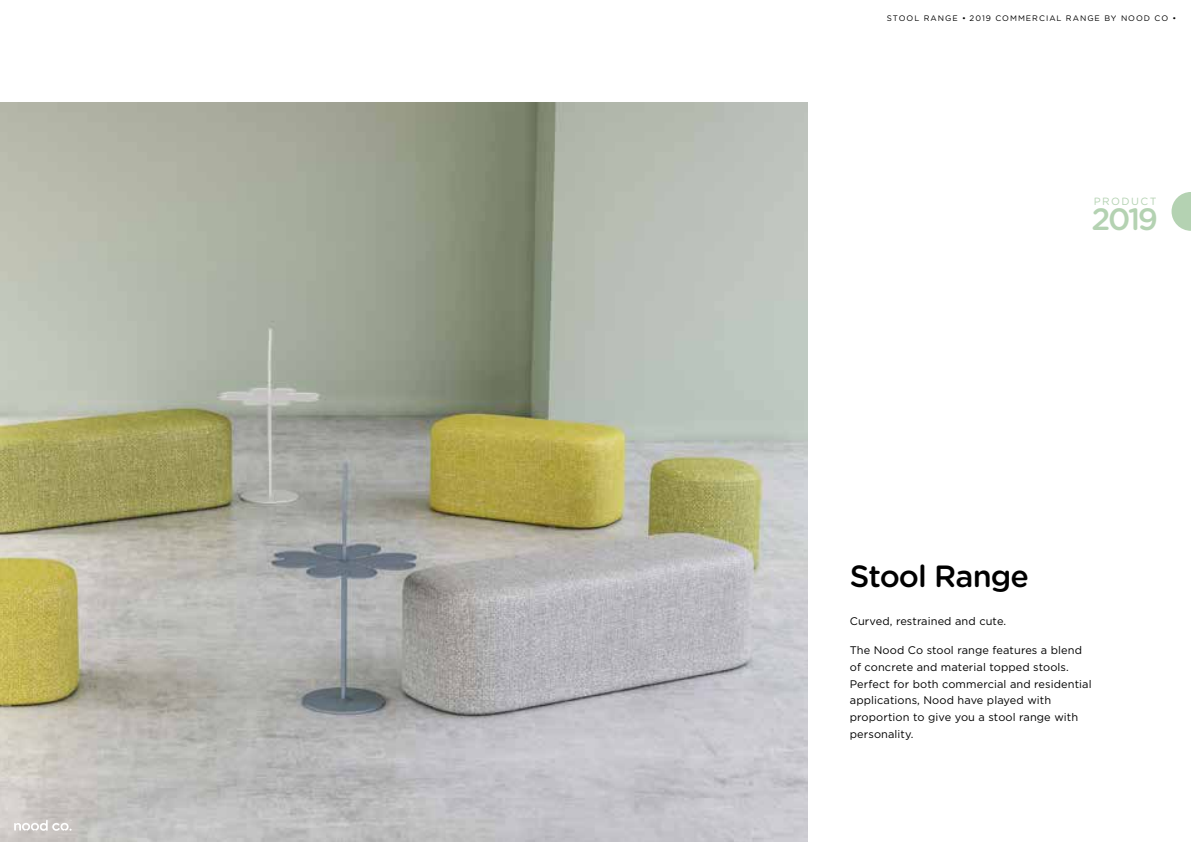
<style>
.page{position:relative;width:1191px;height:842px;background:#fff}
.page>*{position:absolute;margin:0;border:0;box-sizing:border-box;transform-origin:0 0}
.t1{font:500 30.8px "Gotham Rounded";color:#b4d2b2}
.t2{font:500 30.7px "Gotham Rounded";letter-spacing:-.03em;color:#000}
.t3{font:11px/17px "Gotham";letter-spacing:.01em;color:#000}
.t4{font:10.5px "Gotham Rounded";letter-spacing:.14em;color:#b4d2b2}
.t5{font:8px "Gotham Rounded";letter-spacing:.125em;color:#000}
</style>
<div class="page">
<svg style="left:1171px;top:192px;width:20px;height:39px"></svg>
<img style="left:0;top:102px;width:808px;height:740px">
<svg style="left:14px;top:820px;width:58px;height:11px"></svg>
<p class="t5" style="left:887px;top:12px;width:291px">STOOL RANGE • 2019 COMMERCIAL RANGE BY NOOD CO •</p>
<p class="t4" style="left:1093px;top:194px;width:64px">PRODUCT</p>
<h1 class="t1" style="left:1091px;top:197px;width:68px">2019</h1>
<h2 class="t2" style="left:850px;top:554px;width:181px">Stool Range</h2>
<p class="t3" style="left:850px;top:612px;width:158px">Curved, restrained and cute.</p>
<p class="t3" style="left:850px;top:641px;width:243px">The Nood Co stool range features a blend of concrete and material topped stools.<br>Perfect for both commercial and residential applications, Nood have played with proportion to give you a stool range with personality.</p>
</div>
